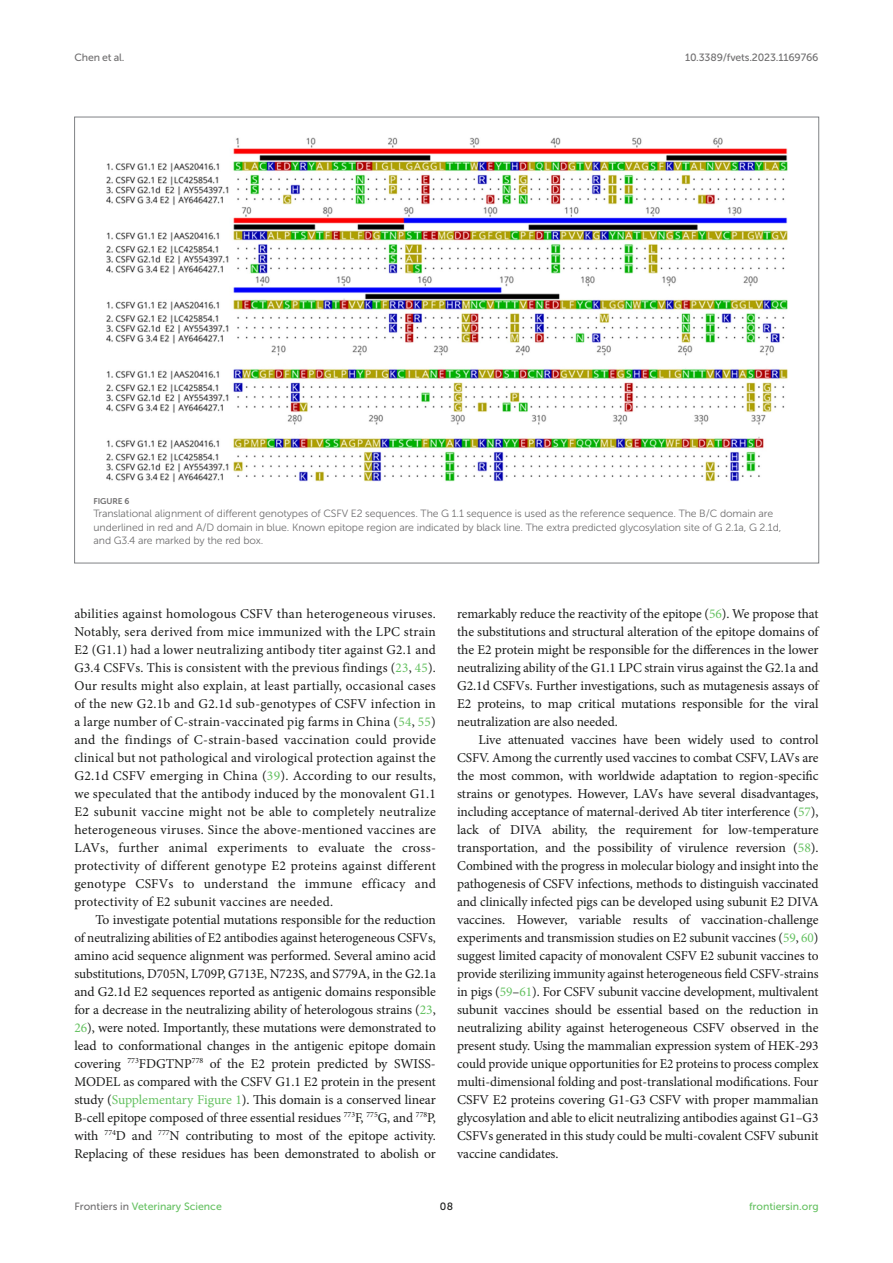
<style>
.page{position:relative;width:893px;height:1263px;background:#fff}
.page>*{position:absolute;margin:0;border:0;box-sizing:border-box;transform-origin:0 0}
.TEXT{font:13.5px/18px "Minion Pro";letter-spacing:-.005em;color:#1b1c1b;text-align:justify}
.FIG_LEG{font:10.5px/13.5px "Museo Sans 300";letter-spacing:-.01em;color:#706f70}
.t1{font:10.5px "Museo Sans 500";color:#65c161}
.t2{font:10.5px "Museo Sans 500";letter-spacing:-.015em;color:#706f70}
.t3{font:10.5px "Museo Sans 500";color:#1b1c1b}
.FIG_HD{font:8.25px "Museo Sans 700";letter-spacing:-.01em;color:#706f70}
.s1{color:#65c161}
.s2{color:#706f70}
</style>
<div class="page">
<img style="left:106px;top:137px;width:682px;height:346px">
<p class="t2" style="left:74px;top:51px;width:52px">Chen et al.</p>
<p class="t2" style="left:685px;top:51px;width:135px">10.3389/fvets.2023.1169766</p>
<p class="FIG_HD" style="left:94px;top:496px;width:37px">FIGURE 6</p>
<p class="FIG_LEG" style="left:94px;top:507px;width:689px">Translational alignment of different genotypes of CSFV E2 sequences. The G 1.1 sequence is used as the reference sequence. The B/C domain are underlined in red and A/D domain in blue. Known epitope region are indicated by black line. The extra predicted glycosylation site of G 2.1a, G 2.1d, and G3.4 are marked by the red box.</p>
<p class="TEXT" style="left:74px;top:605px;width:363px">abilities against homologous CSFV than heterogeneous viruses.<br>Notably, sera derived from mice immunized with the LPC strain E2 (G1.1) had a lower neutralizing antibody titer against G2.1 and G3.4 CSFVs. This is consistent with the previous findings (<span class="s1">23</span>, <span class="s1">45</span>).<br>Our results might also explain, at least partially, occasional cases of the new G2.1b and G2.1d sub-genotypes of CSFV infection in a large number of C-strain-vaccinated pig farms in China (<span class="s1">54</span>, <span class="s1">55</span>) and the findings of C-strain-based vaccination could provide clinical but not pathological and virological protection against the G2.1d CSFV emerging in China (<span class="s1">39</span>). According to our results, we speculated that the antibody induced by the monovalent G1.1<br>E2 subunit vaccine might not be able to completely neutralize heterogeneous viruses. Since the above-mentioned vaccines are LAVs, further animal experiments to evaluate the cross&shy;protectivity of different genotype E2 proteins against different genotype CSFVs to understand the immune efficacy and protectivity of E2 subunit vaccines are needed.</p>
<p class="TEXT" style="left:74px;top:911px;width:363px;text-indent:21px">To investigate potential mutations responsible for the reduction of neutralizing abilities of E2 antibodies against heterogeneous CSFVs, amino acid sequence alignment was performed. Several amino acid substitutions, D705N, L709P, G713E, N723S, and S779A, in the G2.1a and G2.1d E2 sequences reported as antigenic domains responsible for a decrease in the neutralizing ability of heterologous strains (<span class="s1">23</span>, <span class="s1">26</span>), were noted. Importantly, these mutations were demonstrated to lead to conformational changes in the antigenic epitope domain covering <sup>773</sup>FDGTNP<sup>778</sup> of the E2 protein predicted by SWISS-MODEL as compared with the CSFV G1.1 E2 protein in the present study (<span class="s1">Supplementary Figure 1</span>). This domain is a conserved linear B-cell epitope composed of three essential residues <sup>773</sup>F, <sup>775</sup>G, and <sup>778</sup>P, with <sup>774</sup>D and <sup>777</sup>N contributing to most of the epitope activity.<br>Replacing of these residues has been demonstrated to abolish or</p>
<p class="TEXT" style="left:457px;top:605px;width:363px">remarkably reduce the reactivity of the epitope (<span class="s1">56</span>). We propose that the substitutions and structural alteration of the epitope domains of the E2 protein might be responsible for the differences in the lower neutralizing ability of the G1.1 LPC strain virus against the G2.1a and G2.1d CSFVs. Further investigations, such as mutagenesis assays of E2 proteins, to map critical mutations responsible for the viral neutralization are also needed.</p>
<p class="TEXT" style="left:457px;top:731px;width:363px;text-indent:21px">Live attenuated vaccines have been widely used to control CSFV. Among the currently used vaccines to combat CSFV, LAVs are the most common, with worldwide adaptation to region-specific strains or genotypes. However, LAVs have several disadvantages, including acceptance of maternal-derived Ab titer interference (<span class="s1">57</span>), lack of DIVA ability, the requirement for low-temperature transportation, and the possibility of virulence reversion (<span class="s1">58</span>).<br>Combined with the progress in molecular biology and insight into the pathogenesis of CSFV infections, methods to distinguish vaccinated and clinically infected pigs can be developed using subunit E2 DIVA vaccines. However, variable results of vaccination-challenge experiments and transmission studies on E2 subunit vaccines (<span class="s1">59</span>, <span class="s1">60</span>) suggest limited capacity of monovalent CSFV E2 subunit vaccines to provide sterilizing immunity against heterogeneous field CSFV-strains in pigs (<span class="s1">59</span>–<span class="s1">61</span>). For CSFV subunit vaccine development, multivalent subunit vaccines should be essential based on the reduction in neutralizing ability against heterogeneous CSFV observed in the present study. Using the mammalian expression system of HEK-293 could provide unique opportunities for E2 proteins to process complex multi-dimensional folding and post-translational modifications. Four CSFV E2 proteins covering G1-G3 CSFV with proper mammalian glycosylation and able to elicit neutralizing antibodies against G1–G3<br>CSFVs generated in this study could be multi-covalent CSFV subunit vaccine candidates.</p>
<p class="t1" style="left:74px;top:1200px;width:149px"><span class="s2">Frontiers in</span> Veterinary Science</p>
<p class="t3" style="left:440px;top:1200px;width:15px">08</p>
<p class="t1" style="left:749px;top:1200px;width:71px">frontiersin.org</p>
</div>
